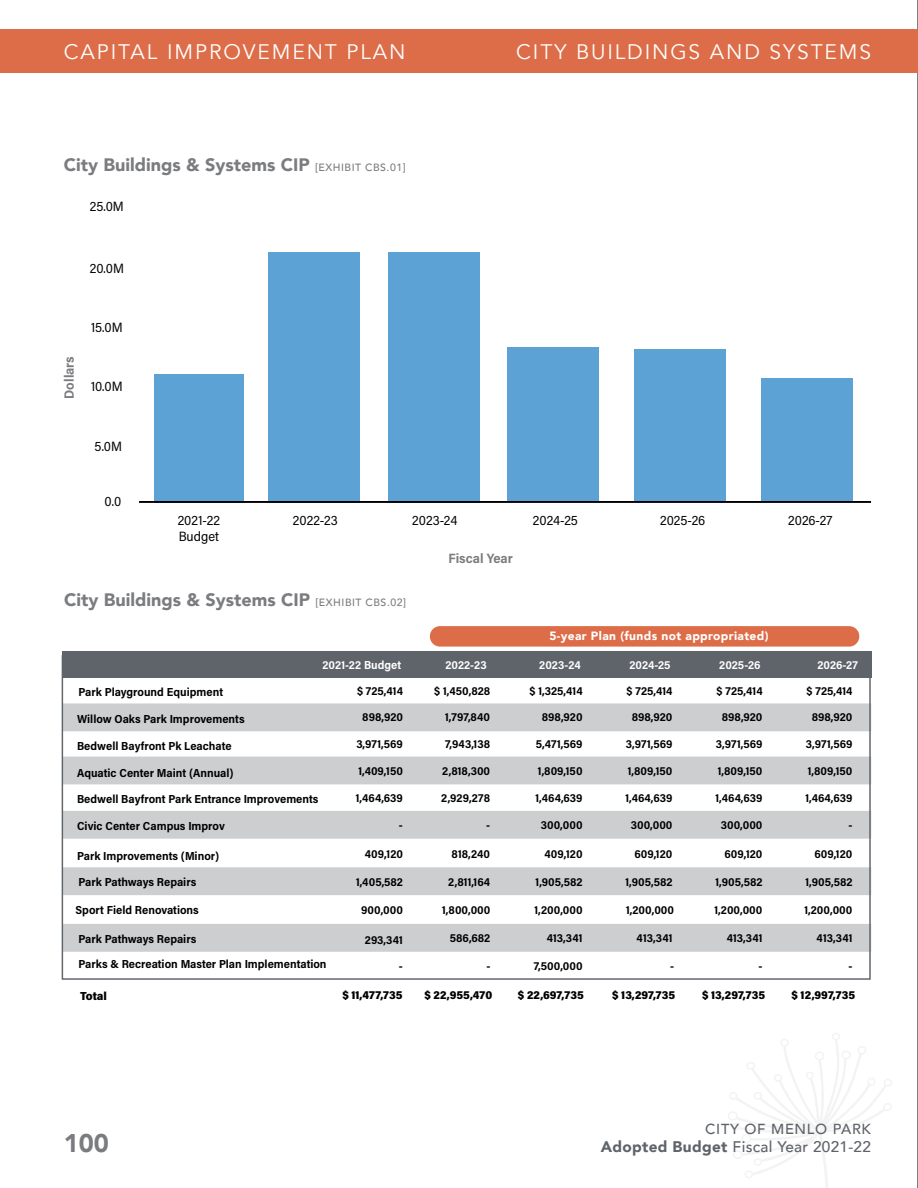
<style>
.page{position:relative;width:918px;height:1188px;background:#fff}
.page>*{position:absolute;margin:0;border:0;box-sizing:border-box;transform-origin:0 0}
.t1{font:900 25.5px "Avenir";color:#7b7c7f}
.t2{font:21px "Avenir";letter-spacing:.09em;color:#fff}
.t3{font:900 18px "Avenir";color:#7b7c7f}
.t4{font:500 15.3px "Avenir";letter-spacing:.02em;color:#5f636a}
.t5{font:500 14.55px "Avenir";letter-spacing:.05em;color:#5f636a}
.t6{font:13.5px "Acumin Pro Semi Cond";color:#000}
.t7{font:700 13.5px "Acumin Pro Semi Cond";color:#7b7c7f}
.t8{font:900 12px "Avenir";letter-spacing:.03em;color:#fff}
.t9{font:700 11.7px/25.7px "Acumin Pro Semi Cond";color:#000;text-align:center}
.t10{font:900 11.7px "Acumin Pro Semi Cond";letter-spacing:.005em;color:#000}
.t11{font:700 11.7px "Acumin Pro Semi Cond";letter-spacing:.005em;color:#fff}
.s1{font-weight:500;font-size:10.5px}
.s2{font-weight:900}
</style>
<div class="page">
<svg style="left:728px;top:1033px;width:164px;height:155px"></svg>
<hr style="left:917px;top:0;width:1px;height:1188px;background:#000">
<div style="left:634px;top:350px;width:92px;height:152px;background:#5ca2d4"></div>
<div style="left:761px;top:378px;width:92px;height:124px;background:#5ca2d4"></div>
<div style="left:154px;top:374px;width:89px;height:129px;background:#5ca2d4"></div>
<div style="left:388px;top:252px;width:92px;height:250px;background:#5ca2d4"></div>
<div style="left:507px;top:347px;width:92px;height:155px;background:#5ca2d4"></div>
<div style="left:268px;top:252px;width:92px;height:250px;background:#5ca2d4"></div>
<hr style="left:139px;top:501px;width:732px;height:2px;background:#000">
<div style="left:62px;top:652px;width:809px;height:26px;background:#5f636a"></div>
<div style="left:62px;top:703px;width:809px;height:28px;background:#cdced0"></div>
<div style="left:62px;top:811px;width:809px;height:28px;background:#cdced0"></div>
<div style="left:62px;top:867px;width:809px;height:28px;background:#cdced0"></div>
<div style="left:62px;top:757px;width:809px;height:27px;background:#cdced0"></div>
<div style="left:62px;top:924px;width:809px;height:28px;background:#cdced0"></div>
<div style="left:430px;top:626px;width:429px;height:21px;background:#dd6d48;border-radius:10px"></div>
<div style="left:0;top:29px;width:918px;height:44px;background:#dd6d48"></div>
<h2 class="t2" style="left:64px;top:39px;width:343px">CAPITAL IMPROVEMENT PLAN</h2>
<h2 class="t2" style="left:516px;top:39px;width:356px">CITY BUILDINGS AND SYSTEMS</h2>
<h3 class="t3" style="left:64px;top:149px;width:343px">City Buildings &amp; Systems CIP <span class="s1">[EXHIBIT CBS.01]</span></h3>
<p class="t6" style="left:90px;top:197px;width:36px">25.0M</p>
<p class="t6" style="left:90px;top:259px;width:36px">20.0M</p>
<p class="t7" style="left:59px;top:399px;width:44px;rotate:-90deg">Dollars</p>
<p class="t6" style="left:91px;top:318px;width:33px">15.0M</p>
<p class="t6" style="left:91px;top:377px;width:33px">10.0M</p>
<p class="t6" style="left:95px;top:437px;width:29px">5.0M</p>
<p class="t6" style="left:105px;top:492px;width:18px">0.0</p>
<p class="t6" style="left:178px;top:511px;width:44px">2021-22</p>
<p class="t6" style="left:660px;top:511px;width:47px">2025-26</p>
<p class="t6" style="left:788px;top:511px;width:46px">2026-27</p>
<p class="t6" style="left:179px;top:527px;width:42px">Budget</p>
<p class="t6" style="left:293px;top:511px;width:47px">2022-23</p>
<p class="t6" style="left:412px;top:511px;width:47px">2023-24</p>
<p class="t6" style="left:533px;top:511px;width:47px">2024-25</p>
<p class="t7" style="left:449px;top:549px;width:66px">Fiscal Year</p>
<h3 class="t3" style="left:64px;top:584px;width:343px">City Buildings &amp; Systems CIP <span class="s1">[EXHIBIT CBS.02]</span></h3>
<p class="t8" style="left:549px;top:626px;width:221px">5-year Plan (funds not appropriated)</p>
<p class="t11" style="left:322px;top:657px;width:80px">2021-22 Budget</p>
<p class="t9" style="left:357px;top:678px;width:47px">$ 725,414<br>898,920</p>
<p class="t9" style="left:79px;top:679px;width:146px">Park Playground Equipment</p>
<p class="t9" style="left:77px;top:705px;width:169px">Willow Oaks Park Improvements</p>
<p class="t9" style="left:77px;top:732px;width:156px">Bedwell Bayfront Pk Leachate</p>
<p class="t9" style="left:77px;top:760px;width:158px">Aquatic Center Maint (Annual)</p>
<p class="t9" style="left:77px;top:786px;width:243px">Bedwell Bayfront Park Entrance Improvements</p>
<p class="t9" style="left:356px;top:731px;width:48px">3,971,569</p>
<p class="t9" style="left:358px;top:757px;width:46px">1,409,150</p>
<p class="t9" style="left:356px;top:784px;width:49px">1,464,639</p>
<p class="t11" style="left:445px;top:657px;width:43px">2022-23</p>
<p class="t9" style="left:434px;top:678px;width:57px;text-align:right">$ 1,450,828<br>1,797,840</p>
<p class="t9" style="left:445px;top:731px;width:47px">7,943,138</p>
<p class="t9" style="left:442px;top:757px;width:50px">2,818,300</p>
<p class="t9" style="left:441px;top:784px;width:51px">2,929,278</p>
<p class="t11" style="left:539px;top:657px;width:43px">2023-24</p>
<p class="t9" style="left:530px;top:678px;width:55px;text-align:right">$ 1,325,414<br>898,920</p>
<p class="t9" style="left:536px;top:731px;width:48px">5,471,569</p>
<p class="t9" style="left:538px;top:757px;width:46px">1,809,150</p>
<p class="t9" style="left:536px;top:784px;width:49px">1,464,639</p>
<p class="t11" style="left:629px;top:657px;width:43px">2024-25</p>
<p class="t9" style="left:627px;top:678px;width:47px">$ 725,414<br>898,920</p>
<p class="t9" style="left:626px;top:731px;width:48px">3,971,569</p>
<p class="t9" style="left:628px;top:757px;width:46px">1,809,150</p>
<p class="t9" style="left:626px;top:784px;width:49px">1,464,639</p>
<p class="t11" style="left:719px;top:657px;width:43px">2025-26</p>
<p class="t9" style="left:717px;top:678px;width:47px">$ 725,414<br>898,920</p>
<p class="t11" style="left:817px;top:657px;width:42px">2026-27</p>
<p class="t9" style="left:807px;top:678px;width:47px">$ 725,414<br>898,920</p>
<p class="t9" style="left:716px;top:731px;width:48px">3,971,569</p>
<p class="t9" style="left:806px;top:731px;width:48px">3,971,569</p>
<p class="t9" style="left:718px;top:757px;width:46px">1,809,150</p>
<p class="t9" style="left:808px;top:757px;width:46px">1,809,150</p>
<p class="t9" style="left:716px;top:784px;width:49px">1,464,639</p>
<p class="t9" style="left:805px;top:784px;width:49px">1,464,639</p>
<p class="t9" style="left:77px;top:812px;width:149px">Civic Center Campus Improv</p>
<p class="t9" style="left:399px;top:812px;width:5px">-</p>
<p class="t9" style="left:486px;top:812px;width:5px">-</p>
<p class="t9" style="left:541px;top:812px;width:43px">300,000</p>
<p class="t9" style="left:631px;top:812px;width:43px">300,000</p>
<p class="t9" style="left:721px;top:812px;width:43px">300,000</p>
<p class="t9" style="left:848px;top:812px;width:5px">-</p>
<p class="t9" style="left:77px;top:842px;width:144px">Park Improvements (Minor)</p>
<p class="t9" style="left:365px;top:841px;width:40px">409,120</p>
<p class="t9" style="left:452px;top:841px;width:40px">818,240</p>
<p class="t9" style="left:545px;top:841px;width:40px">409,120</p>
<p class="t9" style="left:634px;top:841px;width:40px">609,120</p>
<p class="t9" style="left:724px;top:841px;width:40px">609,120</p>
<p class="t9" style="left:814px;top:841px;width:40px">609,120</p>
<p class="t9" style="left:79px;top:869px;width:119px">Park Pathways Repairs</p>
<p class="t9" style="left:76px;top:897px;width:125px">Sport Field Renovations</p>
<p class="t9" style="left:356px;top:868px;width:48px">1,405,582</p>
<p class="t9" style="left:361px;top:896px;width:43px">900,000</p>
<p class="t9" style="left:448px;top:868px;width:44px">2,811,164</p>
<p class="t9" style="left:442px;top:896px;width:50px">1,800,000</p>
<p class="t9" style="left:536px;top:868px;width:48px">1,905,582</p>
<p class="t9" style="left:535px;top:896px;width:50px">1,200,000</p>
<p class="t9" style="left:626px;top:868px;width:48px">1,905,582</p>
<p class="t9" style="left:626px;top:896px;width:50px">1,200,000</p>
<p class="t9" style="left:716px;top:868px;width:48px">1,905,582</p>
<p class="t9" style="left:714px;top:896px;width:50px">1,200,000</p>
<p class="t9" style="left:806px;top:868px;width:48px">1,905,582</p>
<p class="t9" style="left:804px;top:896px;width:50px">1,200,000</p>
<p class="t9" style="left:79px;top:926px;width:250px;text-align:left">Park Pathways Repairs<br>Parks &amp; Recreation Master Plan Implementation</p>
<p class="t9" style="left:547px;top:925px;width:37px">413,341</p>
<p class="t9" style="left:450px;top:925px;width:42px">586,682</p>
<p class="t9" style="left:365px;top:926px;width:40px">293,341</p>
<p class="t9" style="left:637px;top:925px;width:37px">413,341</p>
<p class="t9" style="left:399px;top:953px;width:5px">-</p>
<p class="t9" style="left:486px;top:953px;width:5px">-</p>
<p class="t9" style="left:534px;top:953px;width:50px">7,500,000</p>
<p class="t9" style="left:670px;top:953px;width:5px">-</p>
<p class="t9" style="left:727px;top:925px;width:37px">413,341</p>
<p class="t9" style="left:758px;top:953px;width:5px">-</p>
<p class="t9" style="left:817px;top:925px;width:37px">413,341</p>
<p class="t9" style="left:848px;top:953px;width:5px">-</p>
<p class="t10" style="left:80px;top:987px;width:28px">Total</p>
<p class="t10" style="left:343px;top:987px;width:62px">$ 11,477,735</p>
<p class="t10" style="left:425px;top:987px;width:69px">$ 22,955,470</p>
<p class="t10" style="left:518px;top:987px;width:67px">$ 22,697,735</p>
<p class="t10" style="left:612px;top:987px;width:65px">$ 13,297,735</p>
<p class="t10" style="left:702px;top:987px;width:65px">$ 13,297,735</p>
<p class="t10" style="left:792px;top:987px;width:65px">$ 12,997,735</p>
<h1 class="t1" style="left:64px;top:1122px;width:47px">100</h1>
<p class="t5" style="left:705px;top:1116px;width:167px">CITY OF MENLO PARK</p>
<h3 class="t4" style="left:601px;top:1133px;width:272px"><span class="s2">Adopted Budget</span> Fiscal Year 2021-22</h3>
</div>
